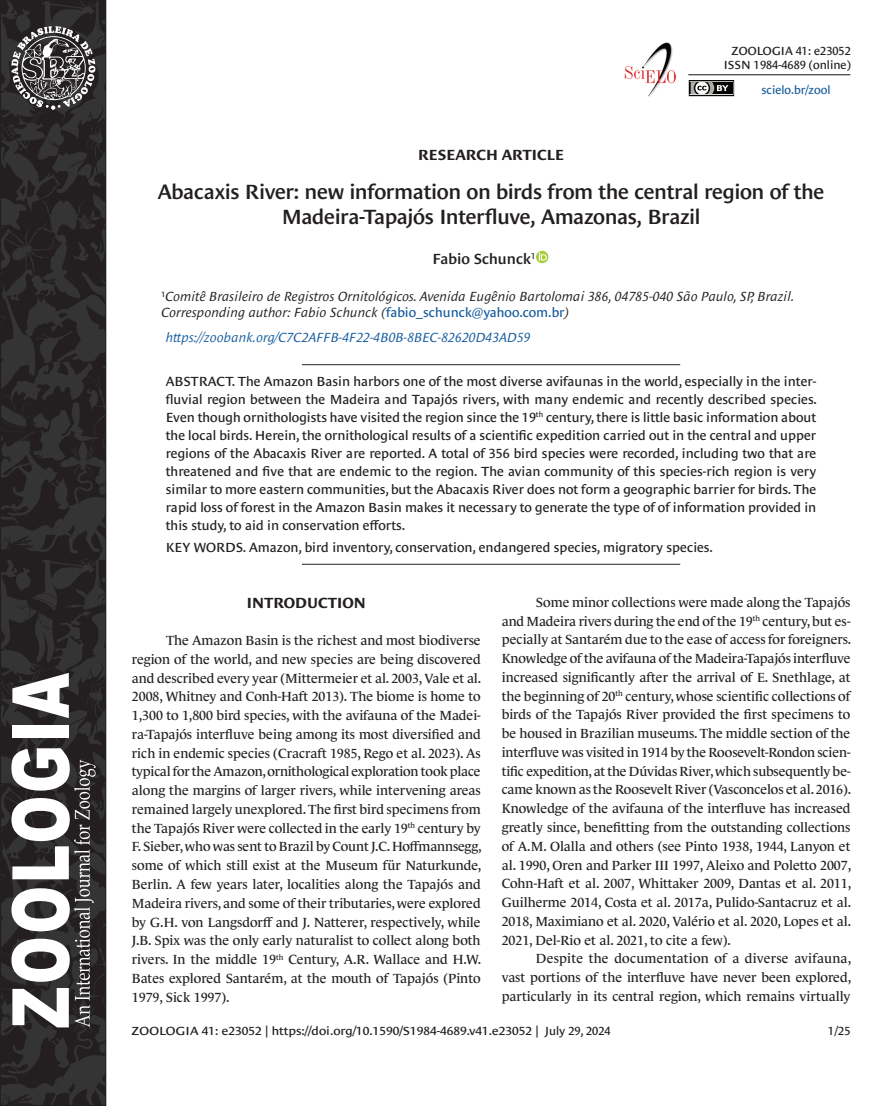
<style>
.page{position:relative;width:893px;height:1106px;background:#fff}
.page>*{position:absolute;margin:0;border:0;box-sizing:border-box;transform-origin:0 0}
.Article_Title{font:600 21px/25.2px "Le Monde Sans Std";letter-spacing:-.02em;color:#231f20;text-align:center}
.H_1{font:700 15px "Le Monde Sans Std";color:#231f20}
.Authors{font:600 15px "Le Monde Sans Std";color:#231f20}
.t1{font:13.5px/18.8px "Le Monde Journal Std";color:#222;text-align:justify}
.Abstract_text{font:13.5px/18px "Le Monde Sans Std";color:#231f20;text-align:justify}
.Authors_Affiliations{font:italic 13.5px "Le Monde Sans Std";color:#231f20}
.Keywords{font:13.5px "Le Monde Sans Std";color:#231f20}
.Corresponding_author{font:italic 13.5px "Le Monde Sans Std";color:#231f20}
.Article_LSID{font:italic 13.5px "Le Monde Sans Std";color:#175d9e}
.Article_Info{font:12px "Le Monde Sans Std";color:#231f20;scale:1.09 1}
.Article_Info-2{font:12px/14.4px "Le Monde Sans Std";color:#231f20;text-align:right}
.t2{font:12px "Le Monde Sans Std";color:#175d9e}
.Pub_Date{font:12px "Le Monde Sans Std";color:#231f20}
.s1{font-style:normal;color:#175d9e}
</style>
<div class="page">
<hr style="left:302px;top:364px;width:378px;height:1px;background:#231f20">
<hr style="left:302px;top:564px;width:378px;height:1px;background:#231f20">
<svg style="left:536px;top:251px;width:13px;height:12px"></svg>
<svg style="left:538px;top:252px;width:9px;height:9px"></svg>
<hr style="left:688px;top:74px;width:162px;height:1px;background:#231f20">
<img style="left:624px;top:42px;width:53px;height:55px">
<div style="left:689px;top:80px;width:45px;height:16px;border:1px solid #040503"></div>
<div style="left:690px;top:82px;width:43px;height:12px;background:#040503"></div>
<svg style="left:691px;top:82px;width:37px;height:12px"></svg>
<img style="left:2px;top:560px;width:102px;height:544px">
<img style="left:2px;top:2px;width:102px;height:558px">
<div style="left:0;top:0;width:106px;height:1106px;border:1px solid #231f20"></div>
<svg style="left:11px;top:748px;width:85px;height:279px"></svg>
<div style="left:12px;top:725px;width:57px;height:13px;background:#fff"></div>
<svg style="left:12px;top:673px;width:57px;height:45px"></svg>
<svg style="left:11px;top:26px;width:84px;height:84px;background:#615f60"></svg>
<p class="H_1" style="left:418px;top:147px;width:147px">RESEARCH ARTICLE</p>
<p class="Article_Info-2" style="left:724px;top:44px;width:129px">ZOOLOGIA 41: e23052<br>ISSN 1984-4689 (online)</p>
<p class="t2" style="left:761px;top:83px;width:71px">scielo.br/zool</p>
<p class="Article_Title" style="left:158px;top:179px;width:668px">Abacaxis River: new information on birds from the central region of the<br>Madeira-Tapajós Interfluve, Amazonas, Brazil</p>
<p class="Authors" style="left:433px;top:250px;width:104px">Fabio Schunck<sup>1</sup></p>
<p class="Authors_Affiliations" style="left:162px;top:289px;width:635px"><sup>1</sup>Comitê Brasileiro de Registros Ornitológicos. Avenida Eugênio Bartolomai 386, 04785-040 São Paulo, SP, Brazil.</p>
<p class="Corresponding_author" style="left:162px;top:305px;width:409px">Corresponding author: Fabio Schunck (<span class="s1">fabio_schunck@yahoo.com.br</span>)</p>
<p class="Article_LSID" style="left:166px;top:329px;width:366px">https://zoobank.org/C7C2AFFB-4F22-4B0B-8BEC-82620D43AD59</p>
<p class="Abstract_text" style="left:166px;top:372px;width:653px">ABSTRACT. The Amazon Basin harbors one of the most diverse avifaunas in the world, especially in the inter&shy;fluvial region between the Madeira and Tapajós rivers, with many endemic and recently described species.<br>Even though ornithologists have visited the region since the 19<sup>th</sup> century, there is little basic information about the local birds. Herein, the ornithological results of a scientific expedition carried out in the central and upper regions of the Abacaxis River are reported. A total of 356 bird species were recorded, including two that are threatened and five that are endemic to the region. The avian community of this species-rich region is very similar to more eastern communities, but the Abacaxis River does not form a geographic barrier for birds. The rapid loss of forest in the Amazon Basin makes it necessary to generate the type of of information provided in this study, to aid in conservation efforts.</p>
<p class="Keywords" style="left:166px;top:539px;width:548px">KEY WORDS. Amazon, bird inventory, conservation, endangered species, migratory species.</p>
<p class="t1" style="left:502px;top:593px;width:351px;text-indent:34px">Some minor collections were made along the Tapajós and Madeira rivers during the end of the 19<sup>th</sup> century, but es&shy;pecially at Santarém due to the ease of access for foreigners.<br>Knowledge of the avifauna of the Madeira-Tapajós interfluve increased significantly after the arrival of E. Snethlage, at the beginning of 20<sup>th</sup> century, whose scientific collections of birds of the Tapajós River provided the first specimens to be housed in Brazilian museums. The middle section of the interfluve was visited in 1914 by the Roosevelt-Rondon scien&shy;tific expedition, at the Dúvidas River, which subsequently be&shy;came known as the Roosevelt River (Vasconcelos et al. 2016).<br>Knowledge of the avifauna of the interfluve has increased greatly since, benefitting from the outstanding collections of A.M. Olalla and others (see Pinto 1938, 1944, Lanyon et al. 1990, Oren and Parker III 1997, Aleixo and Poletto 2007, Cohn-Haft et al. 2007, Whittaker 2009, Dantas et al. 2011, Guilherme 2014, Costa et al. 2017a, Pulido-Santacruz et al.<br>2018, Maximiano et al. 2020, Valério et al. 2020, Lopes et al.<br>2021, Del-Rio et al. 2021, to cite a few).</p>
<p class="t1" style="left:502px;top:949px;width:351px;text-indent:34px">Despite the documentation of a diverse avifauna, vast portions of the interfluve have never been explored, particularly in its central region, which remains virtually</p>
<p class="Article_Info-2" style="left:828px;top:1023px;width:24px">1/25</p>
<p class="H_1" style="left:247px;top:594px;width:120px">INTRODUCTION</p>
<p class="t1" style="left:132px;top:631px;width:351px;text-indent:34px">The Amazon Basin is the richest and most biodiverse region of the world, and new species are being discovered and described every year (Mittermeier et al. 2003, Vale et al.<br>2008, Whitney and Conh-Haft 2013). The biome is home to 1,300 to 1,800 bird species, with the avifauna of the Madei&shy;ra-Tapajós interfluve being among its most diversified and rich in endemic species (Cracraft 1985, Rego et al. 2023). As typical for the Amazon, ornithological exploration took place along the margins of larger rivers, while intervening areas remained largely unexplored. The first bird specimens from the Tapajós River were collected in the early 19<sup>th</sup> century by F. Sieber, who was sent to Brazil by Count J.C. Hoffmannsegg, some of which still exist at the Museum für Naturkunde, Berlin. A few years later, localities along the Tapajós and Madeira rivers, and some of their tributaries, were explored by G.H. von Langsdorff and J. Natterer, respectively, while J.B. Spix was the only early naturalist to collect along both rivers. In the middle 19<sup>th</sup> Century, A.R. Wallace and H.W.<br>Bates explored Santarém, at the mouth of Tapajós (Pinto 1979, Sick 1997).</p>
<p class="Article_Info" style="left:132px;top:1023px;width:375px">ZOOLOGIA 41: e23052 | https://doi.org/10.1590/S1984-4689.v41.e23052 |</p>
<p class="Pub_Date" style="left:545px;top:1023px;width:67px">July 29, 2024</p>
</div>
